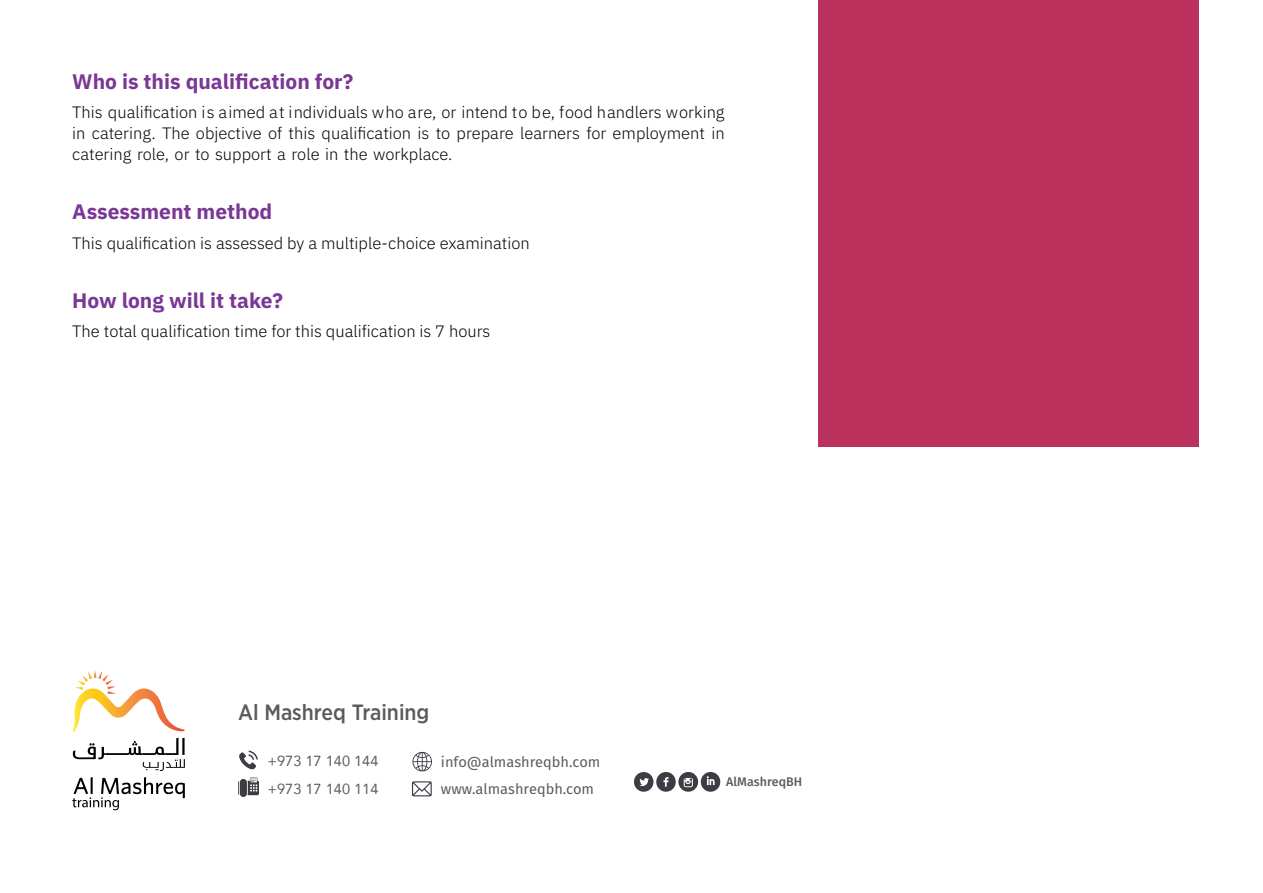
<style>
.page{position:relative;width:1263px;height:893px;background:#fff}
.page>*{position:absolute;margin:0;border:0;box-sizing:border-box;transform-origin:0 0}
.t1{font:500 22.05px "Gotham Narrow";color:#595b5d}
.t2{font:700 21px "IBM Plex Arabic";color:#7a3795}
.t3{font:300 16.5px/21px "IBM Plex Arabic";color:#000;text-align:justify}
.t4{font:14.55px/27.6px "Fira Sans";color:#5d5d60}
.t5{font:14.55px/27.6px "Avenir";color:#5d5d60}
.t6{font:500 12.45px "Fira Sans";color:#5d5d60}
</style>
<div class="page">
<svg style="left:634px;top:772px;width:86px;height:20px"></svg>
<svg style="left:247px;top:777px;width:12px;height:18px"></svg>
<div style="left:240px;top:779px;width:7px;height:18px;background:#3d3b43;border-radius:4px"></div>
<svg style="left:238px;top:781px;width:1px;height:14px"></svg>
<svg style="left:239px;top:750px;width:19px;height:19px"></svg>
<svg style="left:412px;top:752px;width:20px;height:19px"></svg>
<svg style="left:412px;top:781px;width:20px;height:15px"></svg>
<svg style="left:73px;top:738px;width:112px;height:33px"></svg>
<svg style="left:72px;top:777px;width:113px;height:33px"></svg>
<svg style="left:73px;top:670px;width:112px;height:62px"></svg>
<div style="left:819px;top:0;width:380px;height:446px;background:#bb315d"></div>
<p class="t2" style="left:72px;top:69px;width:282px">Who is this qualification for?</p>
<p class="t3" style="left:72px;top:102px;width:654px">This qualification is aimed at individuals who are, or intend to be, food handlers working in catering. The objective of this qualification is to prepare learners for employment in catering role, or to support a role in the workplace.</p>
<p class="t2" style="left:72px;top:200px;width:202px">Assessment method</p>
<p class="t3" style="left:72px;top:232px;width:459px">This qualification is assessed by a multiple-choice examination</p>
<p class="t2" style="left:72px;top:288px;width:212px">How long will it take?</p>
<p class="t3" style="left:72px;top:321px;width:420px">The total qualification time for this qualification is 7 hours</p>
<h1 class="t1" style="left:238px;top:698px;width:193px">Al Mashreq Training</h1>
<p class="t5" style="left:267px;top:747px;width:113px">+973 17 140 144 +973 17 140 114</p>
<p class="t4" style="left:441px;top:749px;width:161px">info@almashreqbh.com www.almashreqbh.com</p>
<p class="t6" style="left:726px;top:772px;width:78px">AlMashreqBH</p>
</div>
